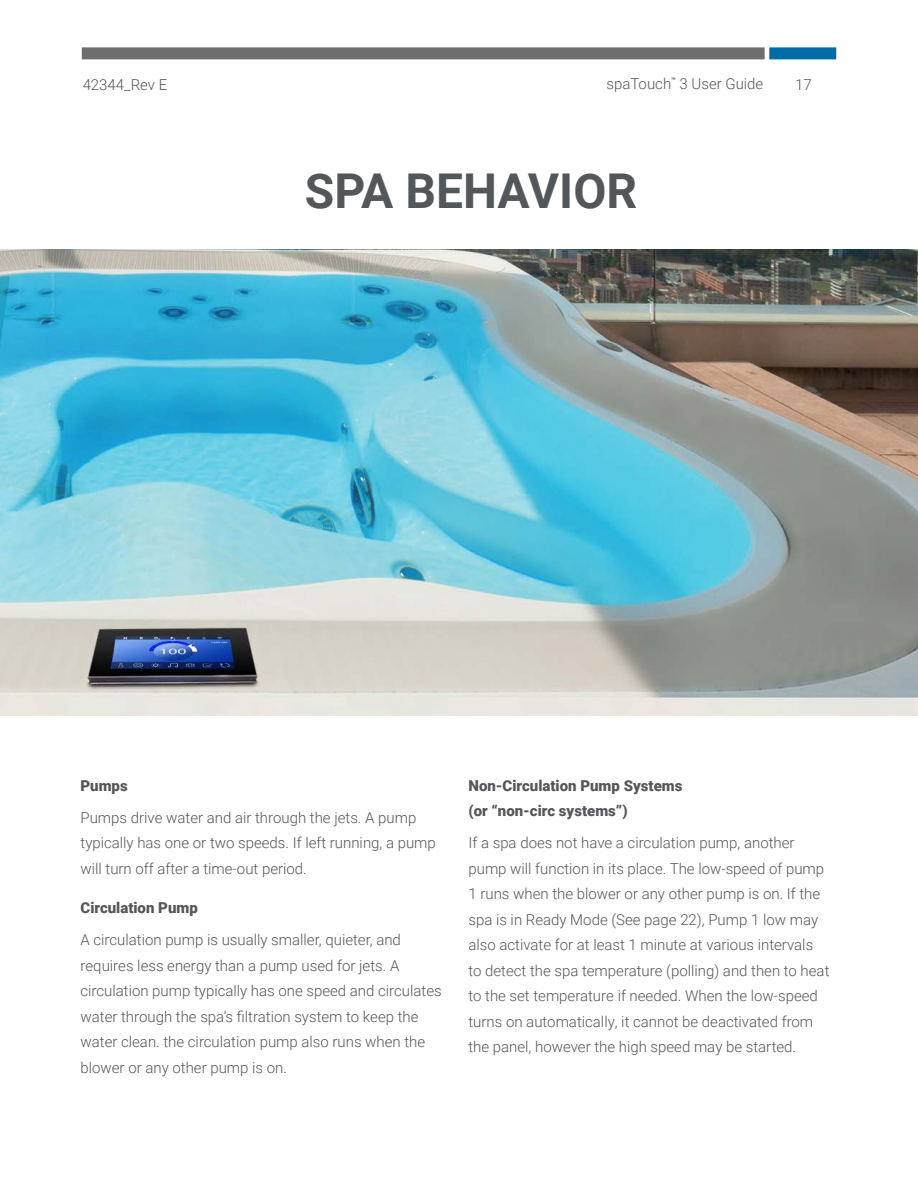
<style>
.page{position:relative;width:918px;height:1188px;background:#fff}
.page>*{position:absolute;margin:0;border:0;box-sizing:border-box;transform-origin:0 0}
.t1{font:700 48px "Roboto";color:#54575a}
.t2{font:300 15px/25.5px "Roboto";color:#54575a}
.t3{font:900 15px/25.5px "Roboto";color:#54575a}
</style>
<div class="page">
<img style="left:1px;top:249px;width:917px;height:467px">
<div style="left:769px;top:47px;width:67px;height:12px;background:#006ba7"></div>
<div style="left:82px;top:47px;width:683px;height:12px;background:#6e6e6e"></div>
<p class="t2" style="left:606px;top:71px;width:158px">spaTouch<sup>™</sup> 3 User Guide</p>
<p class="t2" style="left:83px;top:71px;width:86px">42344_Rev E</p>
<p class="t2" style="left:795px;top:71px;width:18px">17</p>
<p class="t1" style="left:305px;top:157px;width:334px">SPA BEHAVIOR</p>
<p class="t3" style="left:81px;top:772px;width:49px">Pumps</p>
<p class="t2" style="left:81px;top:804px;width:357px">Pumps drive water and air through the jets. A pump typically has one or two speeds. If left running, a pump will turn off after a time-out period.</p>
<p class="t3" style="left:81px;top:894px;width:119px">Circulation Pump</p>
<p class="t2" style="left:81px;top:926px;width:363px">A circulation pump is usually smaller, quieter, and requires less energy than a pump used for jets. A circulation pump typically has one speed and circulates water through the spa’s filtration system to keep the water clean. the circulation pump also runs when the blower or any other pump is on.</p>
<p class="t3" style="left:468px;top:772px;width:215px">Non-Circulation Pump Systems (or “non-circ systems”)</p>
<p class="t2" style="left:468px;top:830px;width:363px">If a spa does not have a circulation pump, another pump will function in its place. The low-speed of pump 1 runs when the blower or any other pump is on. If the spa is in Ready Mode (See page 22), Pump 1 low may also activate for at least 1 minute at various intervals to detect the spa temperature (polling) and then to heat to the set temperature if needed. When the low-speed turns on automatically, it cannot be deactivated from the panel, however the high speed may be started.</p>
</div>
